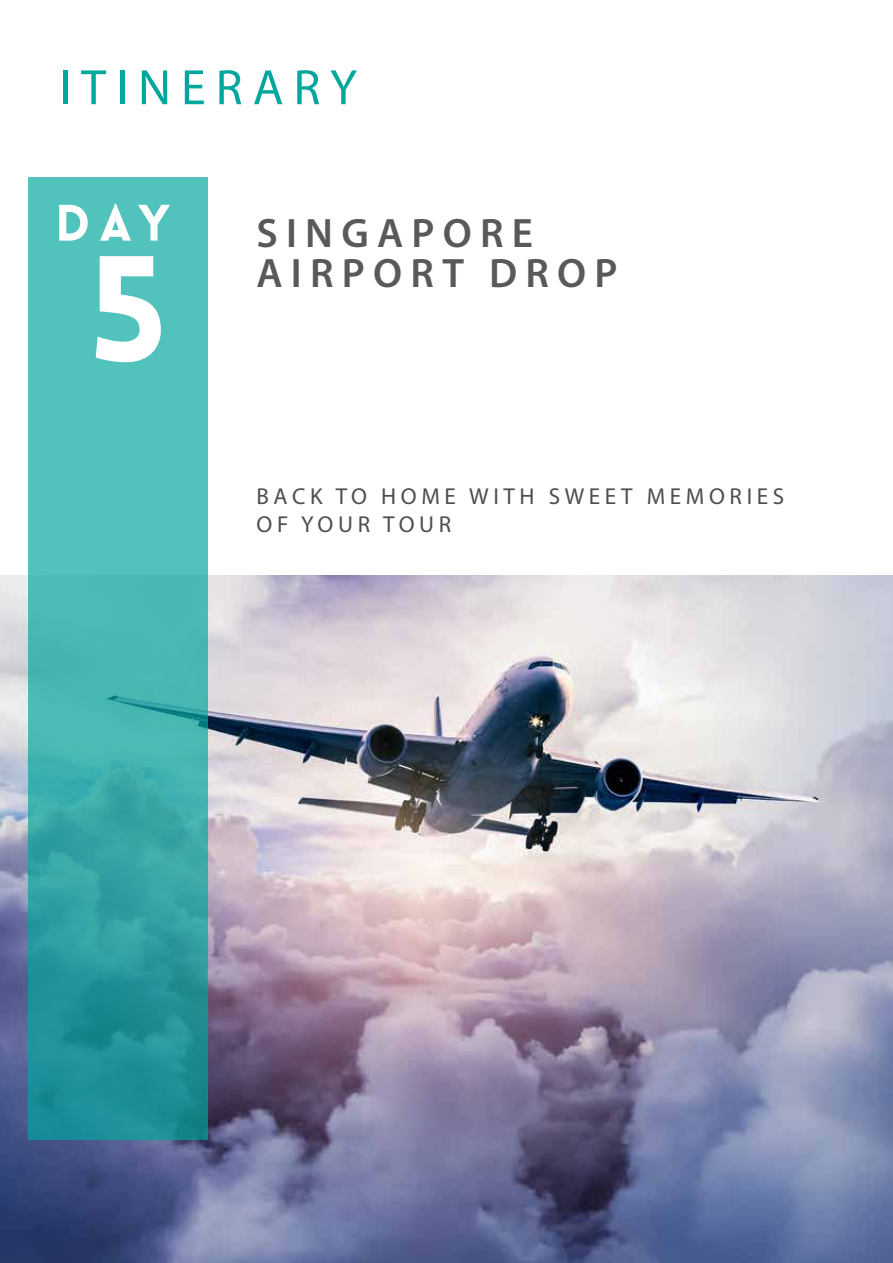
<style>
.page{position:relative;width:893px;height:1263px;background:#fff}
.page>*{position:absolute;margin:0;border:0;box-sizing:border-box;transform-origin:0 0}
.t1{font:900 147px "Lovelo";color:#fff}
.t2{font:50.1px "Myriad Pro";letter-spacing:.2em;color:#00a79d}
.t3{font:900 50.1px "Lovelo";color:#fff}
.t4{font:600 41.25px/40.8px "Myriad Pro";letter-spacing:.2em;color:#58595b}
.t5{font:23.1px/27.8px "Myriad Pro";letter-spacing:.2em;color:#4d4e4e}
</style>
<div class="page">
<img style="left:0;top:576px;width:893px;height:687px">
<svg style="left:29px;top:177px;width:179px;height:963px;background:#40b1ae"></svg>
<h2 class="t2" style="left:59px;top:57px;width:299px">ITINERARY</h2>
<h2 class="t3" style="left:55px;top:192px;width:116px">DAY</h2>
<h1 class="t1" style="left:90px;top:218px;width:79px">5</h1>
<h3 class="t4" style="left:256px;top:211px;width:362px">SINGAPORE<br>AIRPORT DROP</h3>
<p class="t5" style="left:256px;top:482px;width:529px">BACK TO HOME WITH SWEET MEMORIES<br>OF YOUR TOUR</p>
</div>
